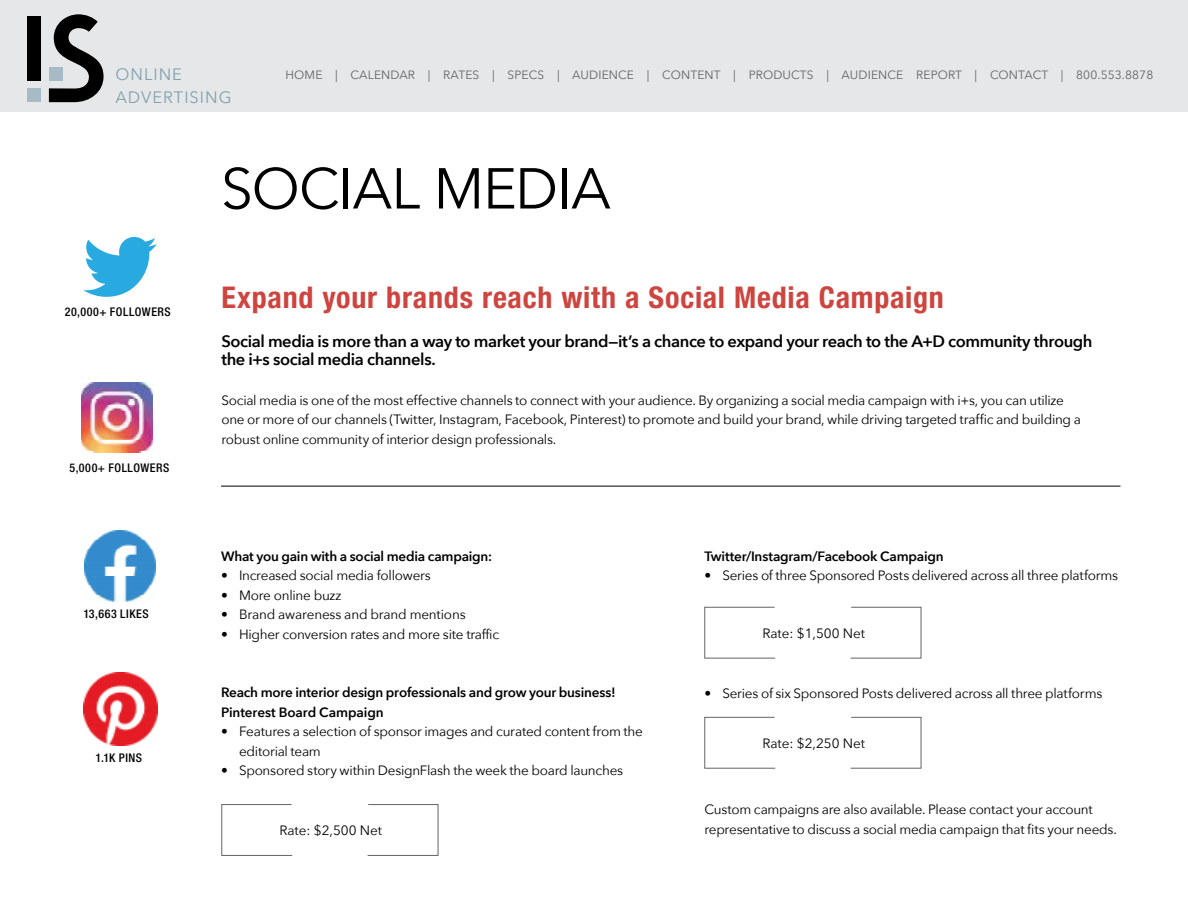
<style>
.page{position:relative;width:1188px;height:918px;background:#fff}
.page>*{position:absolute;margin:0;border:0;box-sizing:border-box;transform-origin:0 0}
.t1{font:57px "Avenir Next";letter-spacing:-.02em;color:#000}
.t2{font:700 condensed 30px "Helvetica Neue LT Std";letter-spacing:.025em;color:#ce453f}
.t3{font:600 16.5px/18px "Avenir Next";letter-spacing:-.025em;color:#000}
.t4{font:16.5px/22.8px "Avenir Next";letter-spacing:.06em;color:#83a1b0}
.t5{font:13.5px/19.5px "Avenir Next";letter-spacing:-.02em;color:#000}
.t6{font:600 13.5px/19.5px "Avenir Next";letter-spacing:-.015em;color:#000}
.t7{font:13.5px "Avenir Next";color:#000}
.t8{font:12px "Avenir Next";letter-spacing:.01em;color:#636466}
.t9{font:500 condensed 12px "Helvetica Neue LT Std";letter-spacing:.04em;color:#000}
</style>
<div class="page">
<div style="left:0;top:0;width:1188px;height:111px;background:#e6e7e8"></div>
<div style="left:27px;top:88px;width:14px;height:14px;background:#a7bbc7"></div>
<div style="left:27px;top:17px;width:14px;height:64px;background:#000"></div>
<svg style="left:49px;top:14px;width:55px;height:88px"></svg>
<svg style="left:704px;top:606px;width:72px;height:53px"></svg>
<svg style="left:850px;top:606px;width:72px;height:53px"></svg>
<svg style="left:704px;top:717px;width:72px;height:52px"></svg>
<svg style="left:850px;top:717px;width:72px;height:52px"></svg>
<svg style="left:221px;top:804px;width:72px;height:52px"></svg>
<svg style="left:367px;top:804px;width:72px;height:52px"></svg>
<svg style="left:83px;top:237px;width:74px;height:60px"></svg>
<img style="left:82px;top:382px;width:70px;height:71px">
<img style="left:85px;top:531px;width:70px;height:71px">
<img style="left:84px;top:672px;width:73px;height:74px">
<hr style="left:221px;top:486px;width:900px;height:1px;background:#000">
<p class="t4" style="left:115px;top:63px;width:118px">ONLINE<br>ADVERTISING</p>
<p class="t8" style="left:286px;top:64px;width:869px">HOME | CALENDAR | RATES | SPECS | AUDIENCE | CONTENT | PRODUCTS | AUDIENCE REPORT | CONTACT | 800.553.8878</p>
<p class="t9" style="left:65px;top:305px;width:107px">20,000+ FOLLOWERS</p>
<p class="t9" style="left:70px;top:461px;width:101px">5,000+ FOLLOWERS</p>
<p class="t9" style="left:83px;top:606px;width:67px">13,663 LIKES</p>
<p class="t9" style="left:96px;top:750px;width:48px">1.1K PINS</p>
<h1 class="t1" style="left:221px;top:141px;width:391px">SOCIAL MEDIA</h1>
<h2 class="t2" style="left:221px;top:279px;width:724px">Expand your brands reach with a Social Media Campaign</h2>
<p class="t3" style="left:221px;top:331px;width:873px">Social media is more than a way to market your brand—it’s a chance to expand your reach to the A+D community through the i+s social media channels.</p>
<p class="t5" style="left:221px;top:390px;width:861px">Social media is one of the most effective channels to connect with your audience. By organizing a social media campaign with i+s, you can utilize one or more of our channels (Twitter, Instagram, Facebook, Pinterest) to promote and build your brand, while driving targeted traffic and building a robust online community of interior design professionals.</p>
<p class="t6" style="left:221px;top:546px;width:273px">What you gain with a social media campaign:</p>
<p class="t5" style="left:221px;top:565px;width:211px">• Increased social media followers</p>
<p class="t5" style="left:221px;top:585px;width:122px">• More online buzz</p>
<p class="t5" style="left:221px;top:604px;width:246px">• Brand awareness and brand mentions</p>
<p class="t5" style="left:221px;top:624px;width:280px">• Higher conversion rates and more site traffic</p>
<p class="t6" style="left:221px;top:683px;width:396px">Reach more interior design professionals and grow your business!<br>Pinterest Board Campaign</p>
<p class="t5" style="left:239px;top:721px;width:405px;text-indent:-18px">• Features a selection of sponsor images and curated content from the editorial team</p>
<p class="t5" style="left:221px;top:760px;width:404px">• Sponsored story within DesignFlash the week the board launches</p>
<p class="t7" style="left:279px;top:819px;width:104px">Rate: $2,500 Net</p>
<p class="t6" style="left:704px;top:546px;width:241px">Twitter/Instagram/Facebook Campaign</p>
<p class="t5" style="left:704px;top:565px;width:415px">• Series of three Sponsored Posts delivered across all three platforms</p>
<p class="t7" style="left:762px;top:622px;width:104px">Rate: $1,500 Net</p>
<p class="t5" style="left:704px;top:682px;width:399px">• Series of six Sponsored Posts delivered across all three platforms</p>
<p class="t7" style="left:762px;top:732px;width:104px">Rate: $2,250 Net</p>
<p class="t5" style="left:704px;top:799px;width:414px">Custom campaigns are also available. Please contact your account representative to discuss a social media campaign that fits your needs.</p>
</div>
